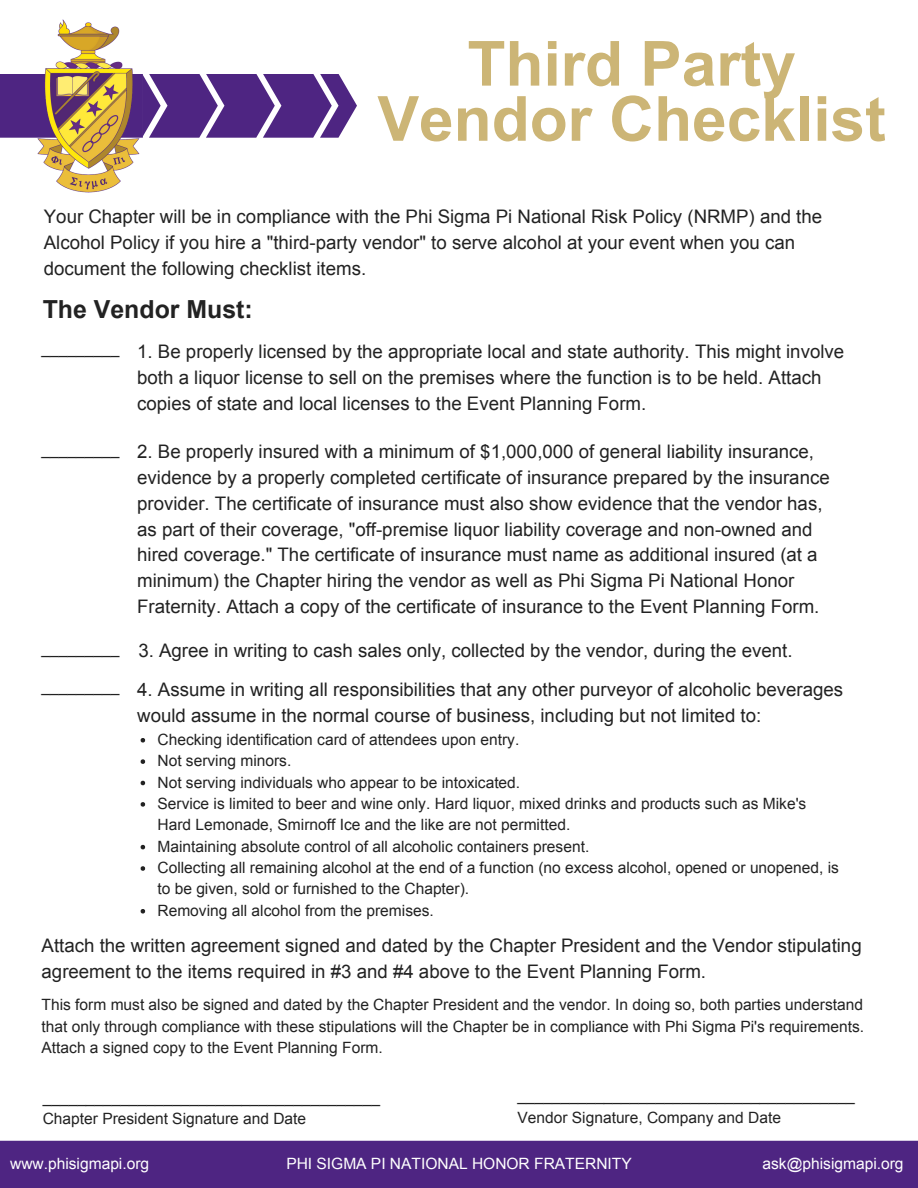
<style>
.page{position:relative;width:918px;height:1188px;background:#fff}
.page>*{position:absolute;margin:0;border:0;box-sizing:border-box;transform-origin:0 0}
.t1{font:700 62.25px/55.2px "Arial";color:#ccb576;text-align:center}
.t2{font:700 24.9px "Arial";color:#222}
.t3{font:18.75px/25.8px "Arial";color:#222}
.t4{font:15.6px/21.3px "Arial";color:#222}
.t5{font:15.6px "Arial";color:#fff}
</style>
<div class="page">
<svg style="left:0;top:74px;width:357px;height:64px;background:#684594"></svg>
<img style="left:10px;top:19px;width:157px;height:174px">
<div style="left:0;top:1141px;width:918px;height:47px;background:#4e2582"></div>
<svg style="left:141px;top:738px;width:4px;height:4px"></svg>
<svg style="left:141px;top:759px;width:4px;height:5px"></svg>
<svg style="left:141px;top:781px;width:4px;height:4px"></svg>
<svg style="left:141px;top:802px;width:4px;height:5px"></svg>
<svg style="left:141px;top:845px;width:4px;height:4px"></svg>
<svg style="left:141px;top:866px;width:4px;height:5px"></svg>
<svg style="left:141px;top:909px;width:4px;height:5px"></svg>
<h1 class="t1" style="left:378px;top:36px;width:510px">Third Party<br>Vendor Checklist</h1>
<p class="t3" style="left:44px;top:203px;width:780px">Your Chapter will be in compliance with the Phi Sigma Pi National Risk Policy (NRMP) and the<br>Alcohol Policy if you hire a "third-party vendor" to serve alcohol at your event when you can document the following checklist items.</p>
<h2 class="t2" style="left:43px;top:296px;width:212px">The Vendor Must:</h2>
<p class="t3" style="left:137px;top:338px;width:709px">1. Be properly licensed by the appropriate local and state authority. This might involve both a liquor license to sell on the premises where the function is to be held. Attach copies of state and local licenses to the Event Planning Form.</p>
<p class="t4" style="left:42px;top:338px;width:79px">_________</p>
<p class="t4" style="left:42px;top:438px;width:79px">_________</p>
<p class="t4" style="left:42px;top:638px;width:79px">_________</p>
<p class="t4" style="left:42px;top:676px;width:79px">_________</p>
<p class="t3" style="left:137px;top:438px;width:694px">2. Be properly insured with a minimum of $1,000,000 of general liability insurance, evidence by a properly completed certificate of insurance prepared by the insurance provider. The certificate of insurance must also show evidence that the vendor has, as part of their coverage, "off-premise liquor liability coverage and non-owned and hired coverage." The certificate of insurance must name as additional insured (at a minimum) the Chapter hiring the vendor as well as Phi Sigma Pi National Honor Fraternity. Attach a copy of the certificate of insurance to the Event Planning Form.</p>
<p class="t3" style="left:138px;top:638px;width:656px">3. Agree in writing to cash sales only, collected by the vendor, during the event.</p>
<p class="t3" style="left:137px;top:677px;width:707px">4. Assume in writing all responsibilities that any other purveyor of alcoholic beverages would assume in the normal course of business, including but not limited to:</p>
<p class="t4" style="left:157px;top:729px;width:683px">Checking identification card of attendees upon entry.<br>Not serving minors.<br>Not serving individuals who appear to be intoxicated.<br>Service is limited to beer and wine only. Hard liquor, mixed drinks and products such as Mike's Hard Lemonade, Smirnoff Ice and the like are not permitted.<br>Maintaining absolute control of all alcoholic containers present.<br>Collecting all remaining alcohol at the end of a function (no excess alcohol, opened or unopened, is to be given, sold or furnished to the Chapter).<br>Removing all alcohol from the premises.</p>
<p class="t3" style="left:42px;top:932px;width:822px">Attach the written agreement signed and dated by the Chapter President and the Vendor stipulating agreement to the items required in #3 and #4 above to the Event Planning Form.</p>
<p class="t4" style="left:42px;top:994px;width:824px;text-align:justify">This form must also be signed and dated by the Chapter President and the vendor. In doing so, both parties understand that only through compliance with these stipulations will the Chapter be in compliance with Phi Sigma Pi's requirements.<br>Attach a signed copy to the Event Planning Form.</p>
<p class="t4" style="left:43px;top:1086px;width:339px">_______________________________________<br>Chapter President Signature and Date</p>
<p class="t4" style="left:518px;top:1085px;width:339px">_______________________________________<br>Vendor Signature, Company and Date</p>
<p class="t5" style="left:10px;top:1155px;width:141px">www.phisigmapi.org</p>
<p class="t5" style="left:286px;top:1155px;width:347px">PHI SIGMA PI NATIONAL HONOR FRATERNITY</p>
<p class="t5" style="left:763px;top:1155px;width:143px">ask@phisigmapi.org</p>
</div>
